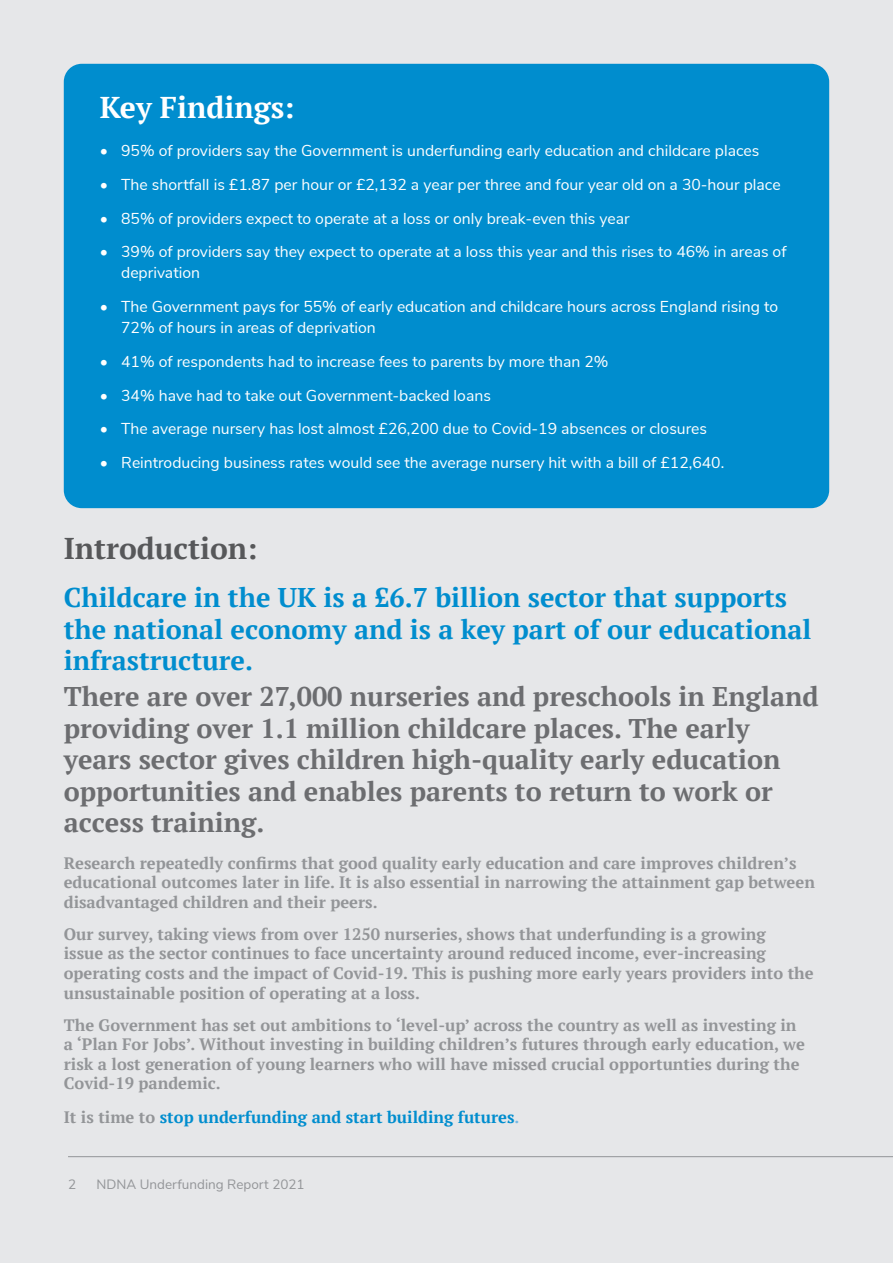
<style>
.page{position:relative;width:893px;height:1263px;background:#e6e7e9}
.page>*{position:absolute;margin:0;border:0;box-sizing:border-box;transform-origin:0 0}
.t1{font:700 30px "PT Serif";color:#57585a}
.t2{font:700 30px "PT Serif";color:#fff}
.t3{font:700 27px/31.5px "PT Serif";color:#6c6d70}
.t4{font:700 27px/31.5px "PT Serif";color:#008dce}
.t5{font:700 16.5px/19.5px "PT Serif";color:#939598}
.t6{font:700 16.5px "PT Serif";color:#008dce}
.t7{font:15.75px/21px "Nunito Sans";color:#fff}
.t8{font:13.5px "Nunito Sans";color:#939598}
.s1{color:#939598}
.s2{color:#77b9e3}
</style>
<div class="page">
<hr style="left:68px;top:1156px;width:825px;height:1px;background:#939598">
<div style="left:64px;top:64px;width:765px;height:444px;background:#008dce;border-radius:18px"></div>
<p class="t2" style="left:100px;top:88px;width:196px">Key Findings:</p>
<p class="t7" style="left:100px;top:139px;width:661px">• 95% of providers say the Government is underfunding early education and childcare places</p>
<p class="t7" style="left:100px;top:173px;width:682px">• The shortfall is £1.87 per hour or £2,132 a year per three and four year old on a 30-hour place</p>
<p class="t7" style="left:100px;top:207px;width:531px">• 85% of providers expect to operate at a loss or only break-even this year</p>
<p class="t7" style="left:121px;top:240px;width:667px;text-indent:-21px">• 39% of providers say they expect to operate at a loss this year and this rises to 46% in areas of deprivation</p>
<p class="t7" style="left:121px;top:295px;width:659px;text-indent:-21px">• The Government pays for 55% of early education and childcare hours across England rising to<br>72% of hours in areas of deprivation</p>
<p class="t7" style="left:100px;top:350px;width:510px">• 41% of respondents had to increase fees to parents by more than 2%</p>
<p class="t7" style="left:100px;top:384px;width:392px">• 34% have had to take out Government-backed loans</p>
<p class="t7" style="left:100px;top:417px;width:609px">• The average nursery has lost almost £26,200 due to Covid-19 absences or closures</p>
<p class="t7" style="left:100px;top:451px;width:626px">• Reintroducing business rates would see the average nursery hit with a bill of £12,640.</p>
<p class="t1" style="left:64px;top:529px;width:195px">Introduction:</p>
<p class="t4" style="left:64px;top:582px;width:749px">Childcare in the UK is a £6.7 billion sector that supports the national economy and is a key part of our educational infrastructure.</p>
<p class="t3" style="left:64px;top:680px;width:756px">There are over 27,000 nurseries and preschools in England providing over 1.1 million childcare places. The early years sector gives children high-quality early education opportunities and enables parents to return to work or access training.</p>
<p class="t5" style="left:64px;top:853px;width:753px">Research repeatedly confirms that good quality early education and care improves children’s educational outcomes later in life. It is also essential in narrowing the attainment gap between disadvantaged children and their peers.</p>
<p class="t5" style="left:64px;top:924px;width:751px">Our survey, taking views from over 1250 nurseries, shows that underfunding is a growing<br>issue as the sector continues to face uncertainty around reduced income, ever-increasing operating costs and the impact of Covid-19. This is pushing more early years providers into the unsustainable position of operating at a loss.</p>
<p class="t5" style="left:64px;top:1015px;width:743px">The Government has set out ambitions to ‘level-up’ across the country as well as investing in a ‘Plan For Jobs’. Without investing in building children’s futures through early education, we risk a lost generation of young learners who will have missed crucial opportunties during the Covid-19 pandemic.</p>
<p class="t6" style="left:64px;top:1106px;width:457px"><span class="s1">It is time to</span> stop underfunding and start building futures<span class="s2">.</span></p>
<p class="t8" style="left:68px;top:1174px;width:10px">2</p>
<p class="t8" style="left:97px;top:1174px;width:210px">NDNA Underfunding Report 2021</p>
</div>
